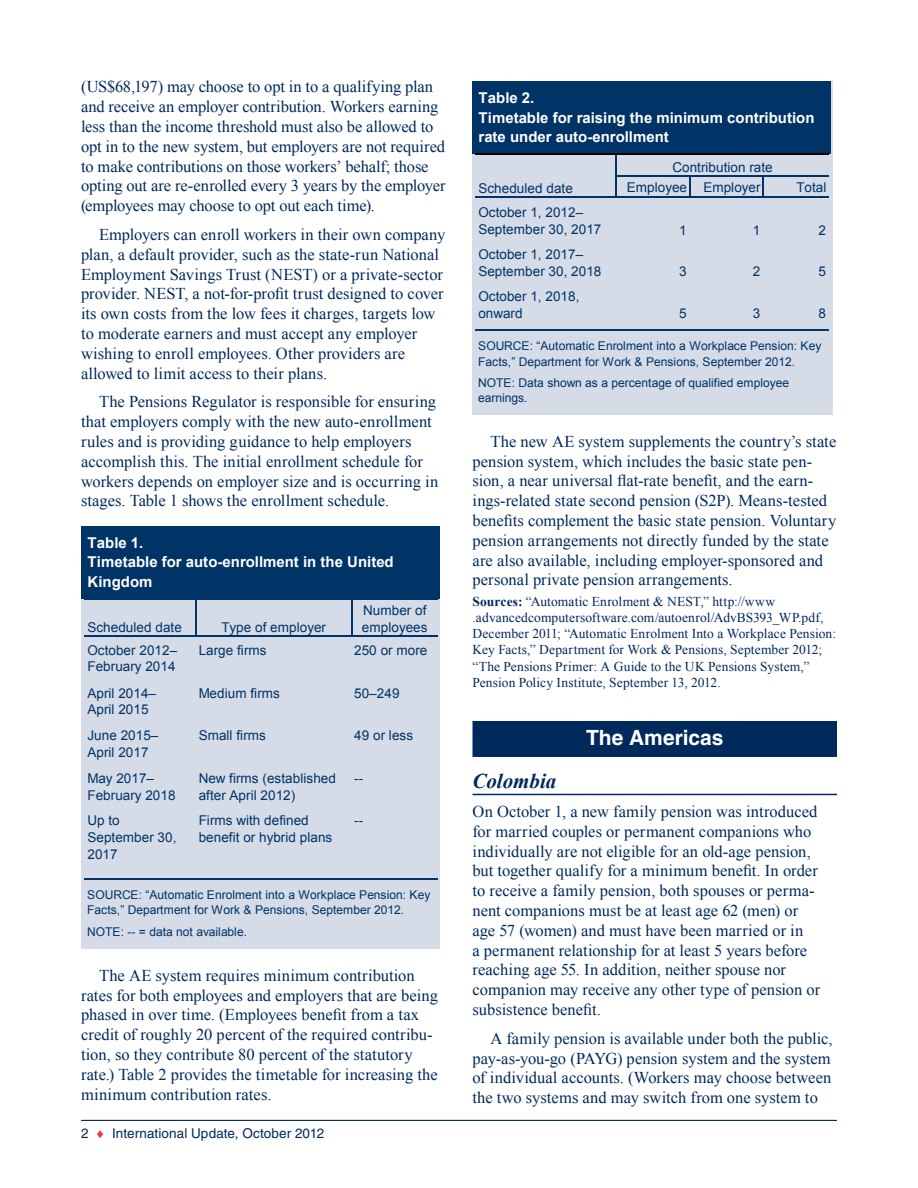
<style>
.page{position:relative;width:918px;height:1188px;background:#fff}
.page>*{position:absolute;margin:0;border:0;box-sizing:border-box;transform-origin:0 0}
.Heading1__Section{font:700 21px "Helvetica";color:#fff}
.Heading2{font:italic 700 21px "Times New Roman";color:#00295c}
.Para{font:16.5px/19.8px "Times New Roman";color:#00295c}
.ParaFirst{font:16.5px/19.8px "Times New Roman";color:#00295c}
.t1{font:700 15px/19.2px "Arial";letter-spacing:.005em;color:#fff}
.t2{font:13.5px/16.8px "Arial";letter-spacing:.005em;color:#036}
.Source{font:13.5px/16.2px "Times New Roman";letter-spacing:.005em;color:#00295c}
.Footer__Left{font:13.5px "Helvetica";letter-spacing:.005em;color:#00295c}
.t3{font:12px/15.3px "Arial";letter-spacing:-.005em;color:#036}
.s1{color:#ee3a41}
.s2{font-weight:700}
</style>
<div class="page">
<hr style="left:81px;top:1120px;width:756px;height:1px;background:#00295c">
<div style="left:81px;top:526px;width:359px;height:423px;background:#d5dce8"></div>
<div style="left:81px;top:527px;width:359px;height:72px;background:#036"></div>
<hr style="left:195px;top:599px;width:2px;height:38px;background:#036">
<hr style="left:351px;top:599px;width:1px;height:38px;background:#036">
<hr style="left:81px;top:526px;width:359px;height:1px;background:#036">
<hr style="left:85px;top:636px;width:353px;height:1px;background:#036">
<hr style="left:85px;top:878px;width:353px;height:1px;background:#036">
<div style="left:472px;top:721px;width:365px;height:36px;background:#00295c"></div>
<hr style="left:472px;top:794px;width:365px;height:1px;background:#00295c">
<div style="left:472px;top:81px;width:361px;height:334px;background:#d5dce8"></div>
<div style="left:472px;top:82px;width:359px;height:72px;background:#036"></div>
<hr style="left:615px;top:155px;width:2px;height:42px;background:#036">
<svg style="left:689px;top:177px;width:1px;height:19px"></svg>
<hr style="left:762px;top:177px;width:2px;height:20px;background:#036">
<hr style="left:472px;top:81px;width:359px;height:1px;background:#036">
<hr style="left:476px;top:153px;width:353px;height:2px;background:#000">
<hr style="left:617px;top:175px;width:212px;height:2px;background:#036">
<hr style="left:476px;top:196px;width:353px;height:1px;background:#036">
<hr style="left:476px;top:330px;width:353px;height:1px;background:#036">
<p class="Para" style="left:81px;top:77px;width:366px">(US$68,197) may choose to opt in to a qualifying plan and receive an employer contribution. Workers earning less than the income threshold must also be allowed to opt in to the new system, but employers are not required to make contributions on those workers’ behalf; those opting out are re-enrolled every 3 years by the employer (employees may choose to opt out each time).</p>
<p class="Para" style="left:81px;top:224px;width:366px;text-indent:18px">Employers can enroll workers in their own company plan, a default provider, such as the state-run National Employment Savings Trust (NEST) or a private-sector provider. NEST, a not-for-profit trust designed to cover its own costs from the low fees it charges, targets low to moderate earners and must accept any employer wishing to enroll employees. Other providers are allowed to limit access to their plans.</p>
<p class="Para" style="left:81px;top:392px;width:359px;text-indent:18px">The Pensions Regulator is responsible for ensuring that employers comply with the new auto-enrollment rules and is providing guidance to help employers accomplish this. The initial enrollment schedule for workers depends on employer size and is occurring in stages. Table 1 shows the enrollment schedule.</p>
<p class="t1" style="left:88px;top:534px;width:308px">Table 1.<br>Timetable for auto-enrollment in the United<br>Kingdom</p>
<p class="t2" style="left:87px;top:619px;width:96px">Scheduled date</p>
<p class="t2" style="left:222px;top:619px;width:106px">Type of employer</p>
<p class="t2" style="left:362px;top:602px;width:67px">Number of employees</p>
<p class="t2" style="left:87px;top:642px;width:91px">October 2012–<br>February 2014</p>
<p class="t2" style="left:199px;top:642px;width:69px">Large firms</p>
<p class="t2" style="left:354px;top:642px;width:75px">250 or more</p>
<p class="t2" style="left:87px;top:685px;width:70px">April 2014–<br>April 2015</p>
<p class="t2" style="left:199px;top:685px;width:83px">Medium firms</p>
<p class="t2" style="left:354px;top:685px;width:47px">50–249</p>
<p class="t2" style="left:87px;top:727px;width:73px">June 2015–<br>April 2017</p>
<p class="t2" style="left:199px;top:727px;width:69px">Small firms</p>
<p class="t2" style="left:354px;top:727px;width:60px">49 or less</p>
<p class="t2" style="left:87px;top:770px;width:90px">May 2017–<br>February 2018</p>
<p class="t2" style="left:199px;top:770px;width:139px">New firms (established after April 2012)</p>
<p class="t2" style="left:354px;top:770px;width:10px">--</p>
<p class="t2" style="left:87px;top:812px;width:91px">Up to<br>September 30,<br>2017</p>
<p class="t2" style="left:199px;top:812px;width:135px">Firms with defined benefit or hybrid plans</p>
<p class="t2" style="left:354px;top:812px;width:10px">--</p>
<p class="t3" style="left:87px;top:887px;width:345px">SOURCE: “Automatic Enrolment into a Workplace Pension: Key<br>Facts,” Department for Work &amp; Pensions, September 2012.</p>
<p class="t3" style="left:87px;top:925px;width:161px">NOTE: -- = data not available.</p>
<p class="Para" style="left:81px;top:965px;width:358px;text-indent:18px">The AE system requires minimum contribution rates for both employees and employers that are being phased in over time. (Employees benefit from a tax credit of roughly 20 percent of the required contribu&shy;tion, so they contribute 80 percent of the statutory rate.) Table 2 provides the timetable for increasing the minimum contribution rates.</p>
<p class="Footer__Left" style="left:81px;top:1125px;width:245px">2 <span class="s1">♦</span> International Update, October 2012</p>
<p class="t1" style="left:479px;top:89px;width:338px">Table 2.<br>Timetable for raising the minimum contribution rate under auto-enrollment</p>
<p class="t2" style="left:478px;top:180px;width:96px">Scheduled date</p>
<p class="t2" style="left:478px;top:204px;width:125px">October 1, 2012–<br>September 30, 2017</p>
<p class="t2" style="left:478px;top:246px;width:125px">October 1, 2017–<br>September 30, 2018</p>
<p class="t2" style="left:478px;top:288px;width:103px">October 1, 2018, onward</p>
<p class="t2" style="left:672px;top:159px;width:102px">Contribution rate</p>
<p class="t2" style="left:627px;top:179px;width:135px">Employee Employer</p>
<p class="t2" style="left:796px;top:179px;width:31px">Total</p>
<p class="t2" style="left:679px;top:222px;width:9px">1</p>
<p class="t2" style="left:753px;top:222px;width:9px">1</p>
<p class="t2" style="left:819px;top:222px;width:9px">2</p>
<p class="t2" style="left:679px;top:263px;width:9px">3</p>
<p class="t2" style="left:753px;top:263px;width:9px">2</p>
<p class="t2" style="left:819px;top:263px;width:9px">5</p>
<p class="t2" style="left:679px;top:305px;width:9px">5</p>
<p class="t2" style="left:753px;top:305px;width:9px">3</p>
<p class="t2" style="left:819px;top:305px;width:9px">8</p>
<p class="t3" style="left:478px;top:339px;width:345px">SOURCE: “Automatic Enrolment into a Workplace Pension: Key<br>Facts,” Department for Work &amp; Pensions, September 2012.</p>
<p class="t3" style="left:478px;top:375px;width:312px">NOTE: Data shown as a percentage of qualified employee earnings.</p>
<p class="Para" style="left:472px;top:431px;width:365px;text-indent:18px">The new AE system supplements the country’s state pension system, which includes the basic state pen&shy;sion, a near universal flat-rate benefit, and the earn&shy;ings-related state second pension (S2P). Means-tested benefits complement the basic state pension. Voluntary pension arrangements not directly funded by the state are also available, including employer-sponsored and personal private pension arrangements.</p>
<p class="Source" style="left:472px;top:593px;width:365px"><span class="s2">Sources:</span> “Automatic Enrolment &amp; NEST,” http://www .advancedcomputersoftware.com/autoenrol/AdvBS393_WP.pdf, December 2011; “Automatic Enrolment Into a Workplace Pension:<br>Key Facts,” Department for Work &amp; Pensions, September 2012; “The Pensions Primer: A Guide to the UK Pensions System,” Pension Policy Institute, September 13, 2012.</p>
<p class="Heading1__Section" style="left:586px;top:725px;width:139px">The Americas</p>
<p class="Heading2" style="left:472px;top:767px;width:85px">Colombia</p>
<p class="ParaFirst" style="left:472px;top:801px;width:349px">On October 1, a new family pension was introduced for married couples or permanent companions who individually are not eligible for an old-age pension, but together qualify for a minimum benefit. In order to receive a family pension, both spouses or perma&shy;nent companions must be at least age 62 (men) or age 57 (women) and must have been married or in<br>a permanent relationship for at least 5 years before reaching age 55. In addition, neither spouse nor companion may receive any other type of pension or subsistence benefit.</p>
<p class="Para" style="left:472px;top:1028px;width:362px;text-align:justify;text-indent:18px">A family pension is available under both the public, pay-as-you-go (PAYG) pension system and the system of individual accounts. (Workers may choose between the two systems and may switch from one system to</p>
</div>
